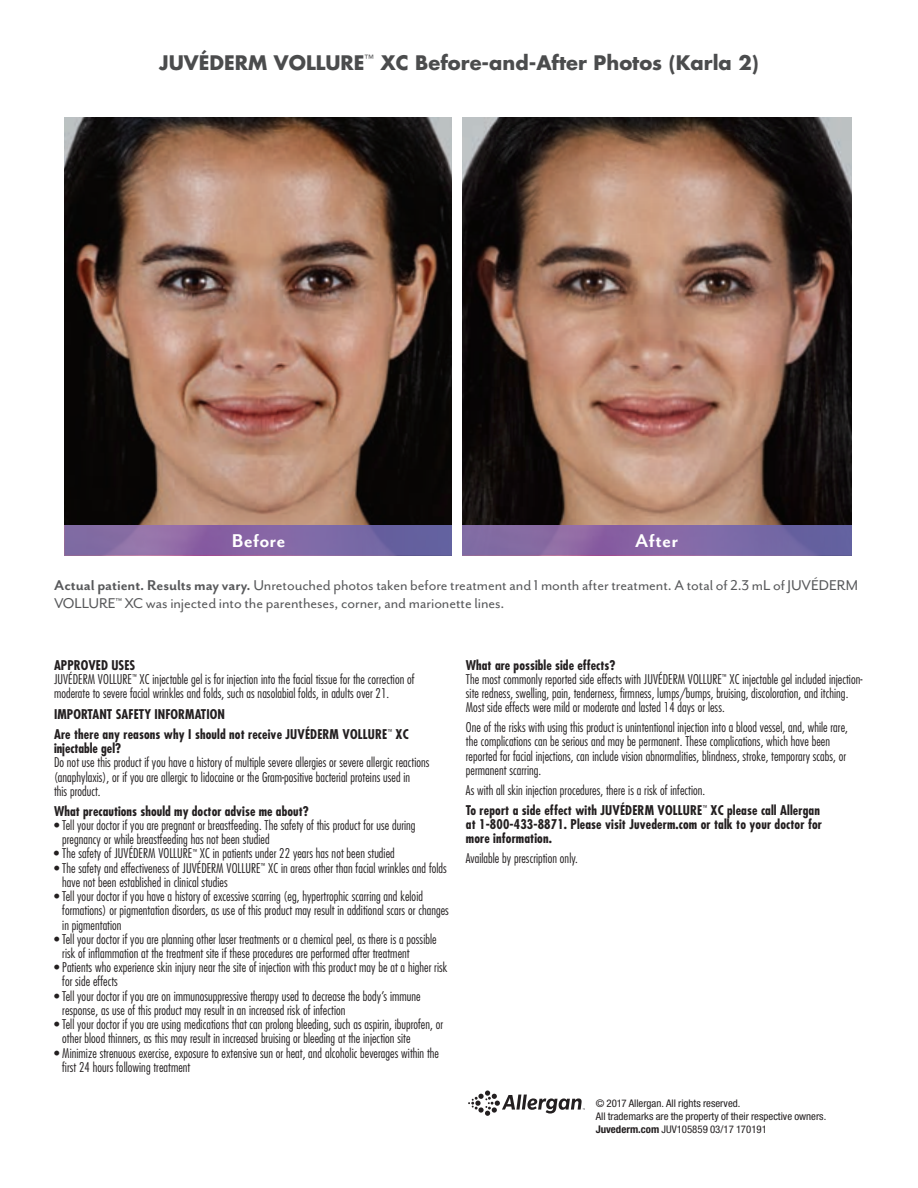
<style>
.page{position:relative;width:918px;height:1188px;background:#fff}
.page>*{position:absolute;margin:0;border:0;box-sizing:border-box;transform-origin:0 0}
.t1{font:700 21.3px "Mr Eaves San OT";letter-spacing:.01em;color:#fff}
.t2{font:700 19.5px "Futura Std";color:#4b4c4d}
.t3{font:16.35px/18.3px "Mr Eaves San OT";letter-spacing:-.005em;color:#57585a}
.VLMA_ISI_Bullets{font:300 condensed 13.05px/14.2px "Futura Std";letter-spacing:.005em;color:#231f20}
.VLMA_ISI_Body{font:300 condensed 13.05px/14.2px "Futura Std";letter-spacing:.005em;color:#231f20}
.VLMA_ISI_Heads{font:300 condensed 13.05px/14.2px "Futura Std";letter-spacing:.005em;color:#231f20}
.VLMA_ISI_Heads-2{font:700 condensed 13.05px/14.2px "Futura Std";letter-spacing:.005em;color:#231f20}
.VLMA_ISI_Body-2{font:700 condensed 13.05px/14.2px "Futura Std";letter-spacing:.01em;color:#231f20}
.t4{font:condensed 10.5px/13.4px "Helvetica Neue LT Std";color:#231f20}
.s1{font-weight:700}
</style>
<div class="page">
<img style="left:65px;top:117px;width:387px;height:409px">
<img style="left:462px;top:117px;width:389px;height:409px">
<svg style="left:468px;top:1090px;width:117px;height:26px"></svg>
<svg style="left:65px;top:526px;width:387px;height:29px"></svg>
<svg style="left:462px;top:526px;width:389px;height:29px;fill:#8369a4"></svg>
<p class="t2" style="left:159px;top:50px;width:601px">JUVÉDERM VOLLURE<sup>™</sup> XC Before-and-After Photos (Karla 2)</p>
<p class="t1" style="left:232px;top:529px;width:55px">Before</p>
<p class="t1" style="left:635px;top:529px;width:44px">After</p>
<p class="t3" style="left:54px;top:576px;width:805px"><span class="s1">Actual patient. Results may vary.</span> Unretouched photos taken before treatment and 1 month after treatment. A total of 2.3 mL of JUVÉDERM<br>VOLLURE<sup>™</sup> XC was injected into the parentheses, corner, and marionette lines.</p>
<p class="VLMA_ISI_Heads-2" style="left:54px;top:658px;width:83px">APPROVED USES</p>
<p class="VLMA_ISI_Body" style="left:54px;top:672px;width:362px">JUVÉDERM VOLLURE<sup>™</sup> XC injectable gel is for injection into the facial tissue for the correction of moderate to severe facial wrinkles and folds, such as nasolabial folds, in adults over 21.</p>
<p class="VLMA_ISI_Heads-2" style="left:54px;top:707px;width:172px">IMPORTANT SAFETY INFORMATION</p>
<p class="VLMA_ISI_Heads-2" style="left:54px;top:727px;width:356px">Are there any reasons why I should not receive JUVÉDERM VOLLURE<sup>™</sup> XC injectable gel?</p>
<p class="VLMA_ISI_Heads" style="left:54px;top:755px;width:377px">Do not use this product if you have a history of multiple severe allergies or severe allergic reactions (anaphylaxis), or if you are allergic to lidocaine or the Gram-positive bacterial proteins used in<br>this product.</p>
<p class="VLMA_ISI_Heads-2" style="left:54px;top:804px;width:256px">What precautions should my doctor advise me about?</p>
<p class="VLMA_ISI_Bullets" style="left:62px;top:818px;width:355px;text-indent:-8px">• Tell your doctor if you are pregnant or breastfeeding. The safety of this product for use during pregnancy or while breastfeeding has not been studied</p>
<p class="VLMA_ISI_Bullets" style="left:54px;top:847px;width:342px">• The safety of JUVÉDERM VOLLURE<sup>™</sup> XC in patients under 22 years has not been studied</p>
<p class="VLMA_ISI_Bullets" style="left:62px;top:861px;width:386px;text-indent:-8px">• The safety and effectiveness of JUVÉDERM VOLLURE<sup>™</sup> XC in areas other than facial wrinkles and folds have not been established in clinical studies</p>
<p class="VLMA_ISI_Bullets" style="left:62px;top:889px;width:388px;text-indent:-8px">• Tell your doctor if you have a history of excessive scarring (eg, hypertrophic scarring and keloid formations) or pigmentation disorders, as use of this product may result in additional scars or changes in pigmentation</p>
<p class="VLMA_ISI_Bullets" style="left:62px;top:932px;width:376px;text-indent:-8px">• Tell your doctor if you are planning other laser treatments or a chemical peel, as there is a possible risk of inflammation at the treatment site if these procedures are performed after treatment</p>
<p class="VLMA_ISI_Bullets" style="left:62px;top:960px;width:387px;text-indent:-8px">• Patients who experience skin injury near the site of injection with this product may be at a higher risk for side effects</p>
<p class="VLMA_ISI_Bullets" style="left:62px;top:989px;width:360px;text-indent:-8px">• Tell your doctor if you are on immunosuppressive therapy used to decrease the body’s immune response, as use of this product may result in an increased risk of infection</p>
<p class="VLMA_ISI_Bullets" style="left:62px;top:1017px;width:382px;text-indent:-8px">• Tell your doctor if you are using medications that can prolong bleeding, such as aspirin, ibuprofen, or other blood thinners, as this may result in increased bruising or bleeding at the injection site</p>
<p class="VLMA_ISI_Bullets" style="left:62px;top:1046px;width:378px;text-indent:-8px">• Minimize strenuous exercise, exposure to extensive sun or heat, and alcoholic beverages within the first 24 hours following treatment</p>
<p class="VLMA_ISI_Heads-2" style="left:466px;top:658px;width:151px">What are possible side effects?</p>
<p class="VLMA_ISI_Body" style="left:466px;top:672px;width:398px">The most commonly reported side effects with JUVÉDERM VOLLURE<sup>™</sup> XC injectable gel included injection&shy;site redness, swelling, pain, tenderness, firmness, lumps/bumps, bruising, discoloration, and itching.<br>Most side effects were mild or moderate and lasted 14 days or less.</p>
<p class="VLMA_ISI_Body" style="left:466px;top:720px;width:384px">One of the risks with using this product is unintentional injection into a blood vessel, and, while rare, the complications can be serious and may be permanent. These complications, which have been reported for facial injections, can include vision abnormalities, blindness, stroke, temporary scabs, or permanent scarring.</p>
<p class="VLMA_ISI_Body" style="left:466px;top:783px;width:241px">As with all skin injection procedures, there is a risk of infection.</p>
<p class="VLMA_ISI_Body-2" style="left:466px;top:803px;width:358px">To report a side effect with JUVÉDERM VOLLURE<sup>™</sup> XC please call Allergan at 1-800-433-8871. Please visit Juvederm.com or talk to your doctor for more information.</p>
<p class="VLMA_ISI_Body" style="left:466px;top:851px;width:113px">Available by prescription only.</p>
<p class="t4" style="left:596px;top:1096px;width:232px">© 2017 Allergan. All rights reserved.<br>All trademarks are the property of their respective owners.<br><span class="s1">Juvederm.com</span> JUV105859 03/17 170191</p>
</div>
